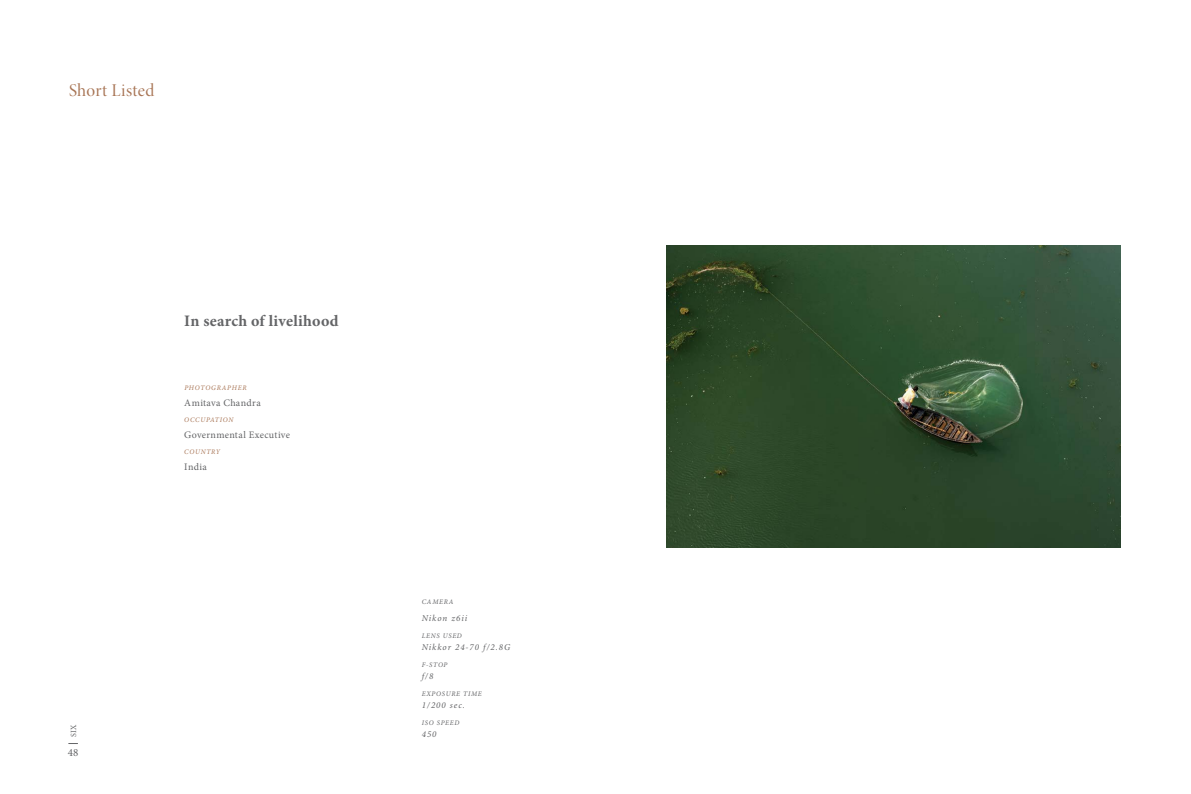
<style>
.page{position:relative;width:1191px;height:794px;background:#fff}
.page>*{position:absolute;margin:0;border:0;box-sizing:border-box;transform-origin:0 0}
.t1{font:18px "Minion Pro Disp";letter-spacing:.02em;color:#a87555}
.t2{font:700 16px "Minion Pro";letter-spacing:.015em;color:#636466}
.t3{font:11px "Minion Pro";color:#636466}
.t4{font:10px "Minion Pro";letter-spacing:.035em;color:#636466}
.t5{font:italic 9px "Minion Pro";letter-spacing:.105em;color:#636466}
.t6{font:8px "Minion Pro";color:#636466}
.t7{font:italic 7px "Minion Pro";letter-spacing:.1em;color:#636466}
.t8{font:italic 7px "Minion Pro";letter-spacing:.1em;color:#a87555}
</style>
<div class="page">
<img style="left:666px;top:246px;width:454px;height:302px">
<h1 class="t1" style="left:69px;top:80px;width:87px">Short Listed</h1>
<p class="t6" style="left:68px;top:737px;width:14px;rotate:-90deg">SIX</p>
<p class="t3" style="left:68px;top:745px;width:12px">48</p>
<h2 class="t2" style="left:184px;top:312px;width:156px">In search of livelihood</h2>
<p class="t8" style="left:184px;top:384px;width:64px">PHOTOGRAPHER</p>
<p class="t4" style="left:184px;top:396px;width:78px">Amitava Chandra</p>
<p class="t8" style="left:184px;top:416px;width:51px">OCCUPATION</p>
<p class="t4" style="left:184px;top:428px;width:107px">Governmental Executive</p>
<p class="t8" style="left:184px;top:448px;width:37px">COUNTRY</p>
<p class="t4" style="left:184px;top:460px;width:24px">India</p>
<p class="t7" style="left:422px;top:598px;width:33px">CAMERA</p>
<p class="t5" style="left:422px;top:613px;width:47px">Nikon z6ii</p>
<p class="t7" style="left:422px;top:632px;width:42px">LENS USED</p>
<p class="t5" style="left:422px;top:642px;width:90px">Nikkor 24-70 f/2.8G</p>
<p class="t7" style="left:422px;top:661px;width:27px">F-STOP</p>
<p class="t5" style="left:422px;top:671px;width:13px">f/8</p>
<p class="t7" style="left:422px;top:690px;width:61px">EXPOSURE TIME</p>
<p class="t5" style="left:422px;top:700px;width:45px">1/200 sec.</p>
<p class="t7" style="left:422px;top:719px;width:39px">ISO SPEED</p>
<p class="t5" style="left:422px;top:729px;width:16px">450</p>
</div>
